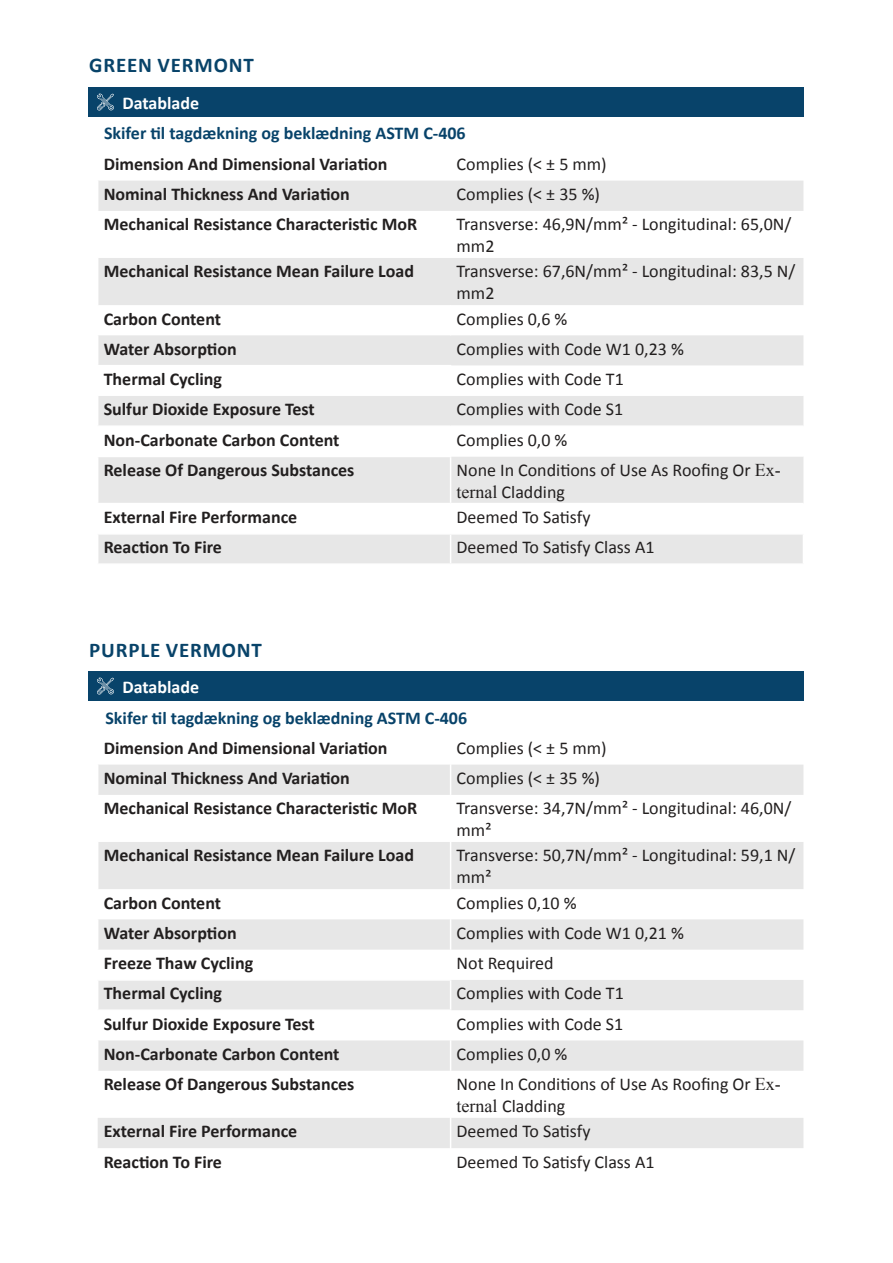
<style>
.page{position:relative;width:893px;height:1263px;background:#fff}
.page>*{position:absolute;margin:0;border:0;box-sizing:border-box;transform-origin:0 0}
.t1{font:700 21px "Calibri";letter-spacing:.04em;color:#084369}
.t2{font:700 18px "Calibri";color:#221f1f}
.t3{font:18px/21.6px "Calibri";color:#221f1f}
.t4{font:700 18px "Calibri";color:#08436a}
.t5{font:700 18px "Calibri";color:#fff}
.s1{font-family:"Times New Roman"}
</style>
<div class="page">
<div style="left:89px;top:87px;width:715px;height:30px;background:#08436a"></div>
<svg style="left:97px;top:94px;width:17px;height:17px"></svg>
<svg style="left:98px;top:181px;width:705px;height:382px;fill:#e7e7e7"></svg>
<svg style="left:98px;top:366px;width:705px;height:167px"></svg>
<hr style="left:450px;top:211px;width:1px;height:47px;background:#fff">
<hr style="left:450px;top:305px;width:1px;height:30px;background:#fff">
<hr style="left:97px;top:365px;width:354px;height:1px;background:#fff">
<hr style="left:450px;top:366px;width:1px;height:30px;background:#fff">
<hr style="left:97px;top:425px;width:354px;height:2px;background:#fff">
<hr style="left:451px;top:425px;width:352px;height:2px;background:#fff">
<hr style="left:451px;top:503px;width:352px;height:1px;background:#fff">
<hr style="left:97px;top:456px;width:354px;height:1px;background:#fff">
<hr style="left:450px;top:457px;width:1px;height:46px;background:#fff">
<hr style="left:97px;top:503px;width:354px;height:1px;background:#fff">
<hr style="left:97px;top:533px;width:354px;height:2px;background:#fff">
<hr style="left:451px;top:533px;width:353px;height:2px;background:#fff">
<svg style="left:450px;top:535px;width:1px;height:28px"></svg>
<div style="left:89px;top:671px;width:715px;height:30px;background:#08436a"></div>
<svg style="left:97px;top:677px;width:17px;height:18px"></svg>
<svg style="left:98px;top:765px;width:705px;height:383px;fill:#e7e7e7"></svg>
<hr style="left:97px;top:979px;width:354px;height:2px;background:#fff">
<hr style="left:97px;top:1009px;width:354px;height:2px;background:#fff">
<hr style="left:450px;top:765px;width:1px;height:30px;background:#fff">
<hr style="left:450px;top:795px;width:1px;height:47px;background:#fff">
<hr style="left:450px;top:842px;width:1px;height:47px;background:#fff">
<hr style="left:450px;top:889px;width:1px;height:30px;background:#fff">
<hr style="left:450px;top:919px;width:1px;height:31px;background:#fff">
<svg style="left:450px;top:950px;width:1px;height:90px"></svg>
<hr style="left:450px;top:1040px;width:1px;height:31px;background:#fff">
<hr style="left:450px;top:1071px;width:1px;height:47px;background:#fff">
<hr style="left:450px;top:1118px;width:1px;height:30px;background:#fff">
<p class="t1" style="left:89px;top:57px;width:166px">GREEN VERMONT</p>
<p class="t5" style="left:122px;top:96px;width:78px">Datablade</p>
<p class="t4" style="left:104px;top:121px;width:363px">Skifer til tagdækning og beklædning ASTM C-406</p>
<p class="t2" style="left:104px;top:152px;width:285px">Dimension And Dimensional Variation</p>
<p class="t3" style="left:457px;top:153px;width:152px">Complies (&lt; ± 5 mm)</p>
<p class="t2" style="left:104px;top:183px;width:248px">Nominal Thickness And Variation</p>
<p class="t3" style="left:457px;top:183px;width:145px">Complies (&lt; ± 35 %)</p>
<p class="t2" style="left:104px;top:213px;width:315px">Mechanical Resistance Characteristic MoR</p>
<p class="t3" style="left:457px;top:214px;width:336px">Transverse: 46,9N/mm² - Longitudinal: 65,0N/ mm2</p>
<p class="t2" style="left:104px;top:260px;width:312px">Mechanical Resistance Mean Failure Load</p>
<p class="t3" style="left:457px;top:261px;width:340px">Transverse: 67,6N/mm² - Longitudinal: 83,5 N/ mm2</p>
<p class="t2" style="left:104px;top:307px;width:119px">Carbon Content</p>
<p class="t3" style="left:457px;top:308px;width:112px">Complies 0,6 %</p>
<p class="t2" style="left:104px;top:337px;width:135px">Water Absorption</p>
<p class="t3" style="left:457px;top:338px;width:229px">Complies with Code W1 0,23 %</p>
<p class="t2" style="left:104px;top:368px;width:120px">Thermal Cycling</p>
<p class="t3" style="left:457px;top:368px;width:169px">Complies with Code T1</p>
<p class="t2" style="left:104px;top:403px;width:213px">Sulfur Dioxide Exposure Test</p>
<p class="t3" style="left:457px;top:399px;width:168px">Complies with Code S1</p>
<p class="t2" style="left:104px;top:428px;width:237px">Non-Carbonate Carbon Content</p>
<p class="t3" style="left:457px;top:429px;width:112px">Complies 0,0 %</p>
<p class="t2" style="left:104px;top:458px;width:252px">Release Of Dangerous Substances</p>
<p class="t3" style="left:457px;top:459px;width:326px">None In Conditions of Use As Roofing Or <span class="s1">Ex&shy;ternal</span> Cladding</p>
<p class="t2" style="left:104px;top:506px;width:195px">External Fire Performance</p>
<p class="t3" style="left:457px;top:506px;width:135px">Deemed To Satisfy</p>
<p class="t2" style="left:104px;top:536px;width:120px">Reaction To Fire</p>
<p class="t3" style="left:457px;top:537px;width:200px">Deemed To Satisfy Class A1</p>
<p class="t1" style="left:89px;top:636px;width:174px">PURPLE VERMONT</p>
<p class="t5" style="left:122px;top:680px;width:78px">Datablade</p>
<p class="t4" style="left:105px;top:706px;width:363px">Skifer til tagdækning og beklædning ASTM C-406</p>
<p class="t2" style="left:104px;top:736px;width:285px">Dimension And Dimensional Variation</p>
<p class="t3" style="left:457px;top:737px;width:152px">Complies (&lt; ± 5 mm)</p>
<p class="t2" style="left:104px;top:767px;width:248px">Nominal Thickness And Variation</p>
<p class="t3" style="left:457px;top:767px;width:145px">Complies (&lt; ± 35 %)</p>
<p class="t2" style="left:104px;top:797px;width:315px">Mechanical Resistance Characteristic MoR</p>
<p class="t3" style="left:457px;top:798px;width:336px">Transverse: 34,7N/mm² - Longitudinal: 46,0N/ mm²</p>
<p class="t2" style="left:104px;top:844px;width:312px">Mechanical Resistance Mean Failure Load</p>
<p class="t3" style="left:457px;top:845px;width:340px">Transverse: 50,7N/mm² - Longitudinal: 59,1 N/ mm²</p>
<p class="t2" style="left:104px;top:891px;width:119px">Carbon Content</p>
<p class="t3" style="left:457px;top:892px;width:122px">Complies 0,10 %</p>
<p class="t2" style="left:104px;top:921px;width:135px">Water Absorption</p>
<p class="t3" style="left:457px;top:922px;width:229px">Complies with Code W1 0,21 %</p>
<p class="t2" style="left:104px;top:952px;width:151px">Freeze Thaw Cycling</p>
<p class="t3" style="left:457px;top:954px;width:99px">Not Required</p>
<p class="t2" style="left:104px;top:982px;width:120px">Thermal Cycling</p>
<p class="t3" style="left:457px;top:983px;width:169px">Complies with Code T1</p>
<p class="t2" style="left:104px;top:1017px;width:213px">Sulfur Dioxide Exposure Test</p>
<p class="t3" style="left:457px;top:1013px;width:168px">Complies with Code S1</p>
<p class="t2" style="left:104px;top:1042px;width:237px">Non-Carbonate Carbon Content</p>
<p class="t3" style="left:457px;top:1043px;width:112px">Complies 0,0 %</p>
<p class="t2" style="left:104px;top:1073px;width:252px">Release Of Dangerous Substances</p>
<p class="t3" style="left:457px;top:1073px;width:326px">None In Conditions of Use As Roofing Or <span class="s1">Ex&shy;ternal</span> Cladding</p>
<p class="t2" style="left:104px;top:1120px;width:195px">External Fire Performance</p>
<p class="t3" style="left:457px;top:1121px;width:135px">Deemed To Satisfy</p>
<p class="t2" style="left:104px;top:1150px;width:120px">Reaction To Fire</p>
<p class="t3" style="left:457px;top:1151px;width:200px">Deemed To Satisfy Class A1</p>
</div>
